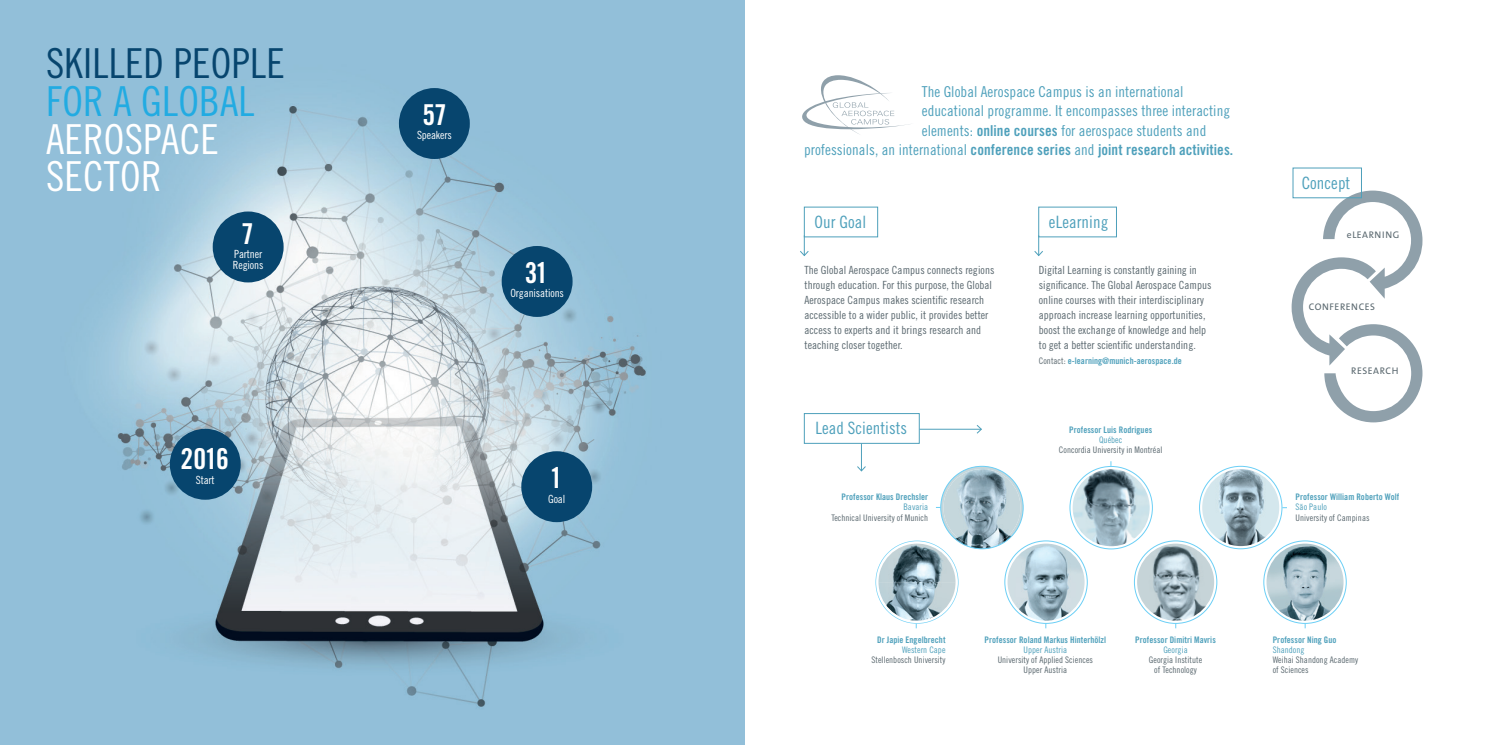
<style>
.page{position:relative;width:1489px;height:745px;background:#fff}
.page>*{position:absolute;margin:0;border:0;box-sizing:border-box;transform-origin:0 0}
.t1{font:41.25px/37.5px "Trade Gothic Cond Eighteen";letter-spacing:.005em;color:#fff}
.t2{font:41.25px "Trade Gothic Cond Eighteen";letter-spacing:.005em;color:#07456e}
.t3{font:41.25px "Trade Gothic Cond Eighteen";letter-spacing:.005em;color:#22abe2}
.t4{font:28.75px "Trade Gothic Bold Cond Twenty";letter-spacing:-.045em;color:#fff}
.t5{font:17px "Trade Gothic Cond Eighteen";letter-spacing:.005em;color:#4ea0bb}
.t6{font:15px/19.4px "Trade Gothic Cond Eighteen";letter-spacing:.005em;color:#4ea0bb}
.t7{font:15px "Trade Gothic Bold Cond Twenty";letter-spacing:.005em;color:#4ea0bb}
.t8{font:11.25px/15px "Trade Gothic Cond Eighteen";letter-spacing:.005em;color:#59676e}
.t9{font:11.25px/11.2px "Trade Gothic Cond Eighteen";letter-spacing:-.01em;color:#fff}
.t10{font:9.62px "The Sans B5 Plain";letter-spacing:.055em;color:#59676e}
.t11{font:9px "Trade Gothic Bold Cond Twenty";letter-spacing:.005em;color:#4ea0bb}
.t12{font:9px/10.1px "Trade Gothic Cond Eighteen";letter-spacing:.005em;color:#59676e;text-align:center}
.t13{font:9px "Trade Gothic Cond Eighteen";letter-spacing:.005em;color:#4ea0bb}
.s1{font-family:"Trade Gothic Bold Cond Twenty"}
.s2{font-family:"Trade Gothic Cond Eighteen"}
.s3{font-family:"Trade Gothic Cond Eighteen";color:#59676e}
</style>
<div class="page">
<img style="left:0;top:0;width:744px;height:744px">
<svg style="left:423px;top:212px;width:92px;height:44px"></svg>
<svg style="left:519px;top:313px;width:10px;height:12px"></svg>
<svg style="left:586px;top:438px;width:9px;height:6px"></svg>
<svg style="left:1291px;top:190px;width:131px;height:232px"></svg>
<div style="left:1292px;top:168px;width:69px;height:30px;border:1px solid #4ea0bb"></div>
<svg style="left:1034px;top:235px;width:9px;height:21px"></svg>
<img style="left:940px;top:467px;width:83px;height:81px">
<img style="left:943px;top:468px;width:77px;height:77px;border-radius:38px">
<div style="left:940px;top:465px;width:83px;height:83px;border:1px solid #6bcff6;border-radius:50%"></div>
<div style="left:1069px;top:466px;width:83px;height:83px;border:1px solid #6bcff6;border-radius:50%"></div>
<img style="left:1072px;top:469px;width:77px;height:77px;border-radius:38px">
<div style="left:1199px;top:465px;width:83px;height:83px;border:1px solid #6bcff6;border-radius:50%"></div>
<img style="left:1202px;top:468px;width:77px;height:77px;border-radius:38px">
<div style="left:1004px;top:540px;width:83px;height:83px;border:1px solid #6bcff6;border-radius:50%"></div>
<img style="left:1007px;top:543px;width:77px;height:77px;border-radius:38px">
<svg style="left:875px;top:540px;width:83px;height:88px"></svg>
<img style="left:1136px;top:543px;width:77px;height:77px;border-radius:38px">
<div style="left:1263px;top:540px;width:83px;height:83px;border:1px solid #6bcff6;border-radius:50%"></div>
<img style="left:1266px;top:543px;width:77px;height:77px;border-radius:38px">
<div style="left:804px;top:413px;width:115px;height:30px;border:1px solid #4ea0bb"></div>
<hr style="left:919px;top:428px;width:62px;height:1px;background:#4ea0bb">
<svg style="left:976px;top:425px;width:6px;height:9px"></svg>
<svg style="left:856px;top:443px;width:10px;height:28px"></svg>
<svg style="left:800px;top:235px;width:9px;height:21px"></svg>
<div style="left:213px;top:211px;width:70px;height:71px;background:#07456e;border-radius:50%"></div>
<div style="left:170px;top:428px;width:71px;height:71px;background:#07456e;border-radius:50%"></div>
<div style="left:521px;top:451px;width:71px;height:71px;background:#07456e;border-radius:50%"></div>
<div style="left:501px;top:246px;width:71px;height:71px;background:#07456e;border-radius:50%"></div>
<div style="left:399px;top:88px;width:71px;height:71px;background:#07456e;border-radius:50%"></div>
<svg style="left:802px;top:75px;width:108px;height:60px"></svg>
<h1 class="t2" style="left:46px;top:39px;width:240px">SKILLED PEOPLE</h1>
<h1 class="t3" style="left:46px;top:77px;width:210px">FOR A GLOBAL</h1>
<h1 class="t1" style="left:46px;top:120px;width:174px">AEROSPACE<br>SECTOR</h1>
<h2 class="t4" style="left:241px;top:216px;width:14px">7</h2>
<p class="t9" style="left:233px;top:247px;width:32px">Partner<br>Regions</p>
<h2 class="t4" style="left:180px;top:441px;width:50px">2016</h2>
<p class="t9" style="left:196px;top:473px;width:20px">Start</p>
<h2 class="t4" style="left:422px;top:97px;width:26px">57</h2>
<p class="t9" style="left:417px;top:129px;width:36px">Speakers</p>
<h2 class="t4" style="left:524px;top:255px;width:25px">31</h2>
<p class="t9" style="left:510px;top:287px;width:55px">Organisations</p>
<h2 class="t4" style="left:549px;top:460px;width:14px">1</h2>
<p class="t9" style="left:548px;top:492px;width:19px">Goal</p>
<h3 class="t6" style="left:921px;top:82px;width:310px">The Global Aerospace Campus is an international educational programme. It encompasses three interacting elements: <span class="s1">online courses</span> for aerospace students and</h3>
<h3 class="t7" style="left:804px;top:140px;width:430px"><span class="s2">professionals, an international</span> conference series <span class="s2">and</span> joint research activities.</h3>
<h3 class="t5" style="left:814px;top:212px;width:53px">Our Goal</h3>
<h3 class="t5" style="left:1048px;top:212px;width:61px">eLearning</h3>
<p class="t8" style="left:804px;top:262px;width:191px">The Global Aerospace Campus connects regions through education. For this purpose, the Global Aerospace Campus makes scientific research accessible to a wider public, it provides better access to experts and it brings research and teaching closer together.</p>
<p class="t8" style="left:1038px;top:262px;width:174px">Digital Learning is constantly gaining in significance. The Global Aerospace Campus online courses with their interdisciplinary approach increase learning opportunities, boost the exchange of knowledge and help to get a better scientific understanding.</p>
<p class="t11" style="left:1038px;top:355px;width:144px"><span class="s3">Contact:</span> e-learning@munich-aerospace.de</p>
<h3 class="t5" style="left:815px;top:417px;width:93px">Lead Scientists</h3>
<p class="t11" style="left:1069px;top:424px;width:84px">Professor Luis Rodrigues</p>
<p class="t13" style="left:1098px;top:434px;width:25px">Québec</p>
<p class="t12" style="left:1058px;top:444px;width:105px">Concordia University in Montréal</p>
<p class="t11" style="left:841px;top:491px;width:88px">Professor Klaus Drechsler</p>
<p class="t13" style="left:903px;top:501px;width:26px">Bavaria</p>
<p class="t12" style="left:831px;top:512px;width:98px">Technical University of Munich</p>
<h3 class="t5" style="left:1301px;top:173px;width:50px">Concept</h3>
<p class="t10" style="left:1346px;top:229px;width:54px">eLEARNING</p>
<p class="t10" style="left:1308px;top:301px;width:68px">CONFERENCES</p>
<p class="t10" style="left:1351px;top:365px;width:49px">RESEARCH</p>
<p class="t11" style="left:1295px;top:491px;width:105px">Professor William Roberto Wolf</p>
<p class="t13" style="left:1295px;top:501px;width:33px">São Paulo</p>
<p class="t12" style="left:1295px;top:512px;width:75px">University of Campinas</p>
<p class="t11" style="left:877px;top:633px;width:70px">Dr Japie Engelbrecht</p>
<p class="t13" style="left:902px;top:644px;width:45px">Western Cape</p>
<p class="t12" style="left:871px;top:654px;width:75px">Stellenbosch University</p>
<p class="t11" style="left:984px;top:633px;width:123px">Professor Roland Markus Hinterhölzl</p>
<p class="t13" style="left:1023px;top:644px;width:45px">Upper Austria</p>
<p class="t12" style="left:997px;top:654px;width:97px">University of Applied Sciences<br>Upper Austria</p>
<p class="t11" style="left:1135px;top:633px;width:82px">Professor Dimitri Mavris</p>
<p class="t13" style="left:1163px;top:644px;width:26px">Georgia</p>
<p class="t12" style="left:1148px;top:654px;width:55px">Georgia Institute of Technology</p>
<p class="t11" style="left:1272px;top:633px;width:65px">Professor Ning Guo</p>
<p class="t13" style="left:1272px;top:644px;width:33px">Shandong</p>
<p class="t12" style="left:1272px;top:654px;width:87px;text-align:left">Weihai Shandong Academy of Sciences</p>
</div>
